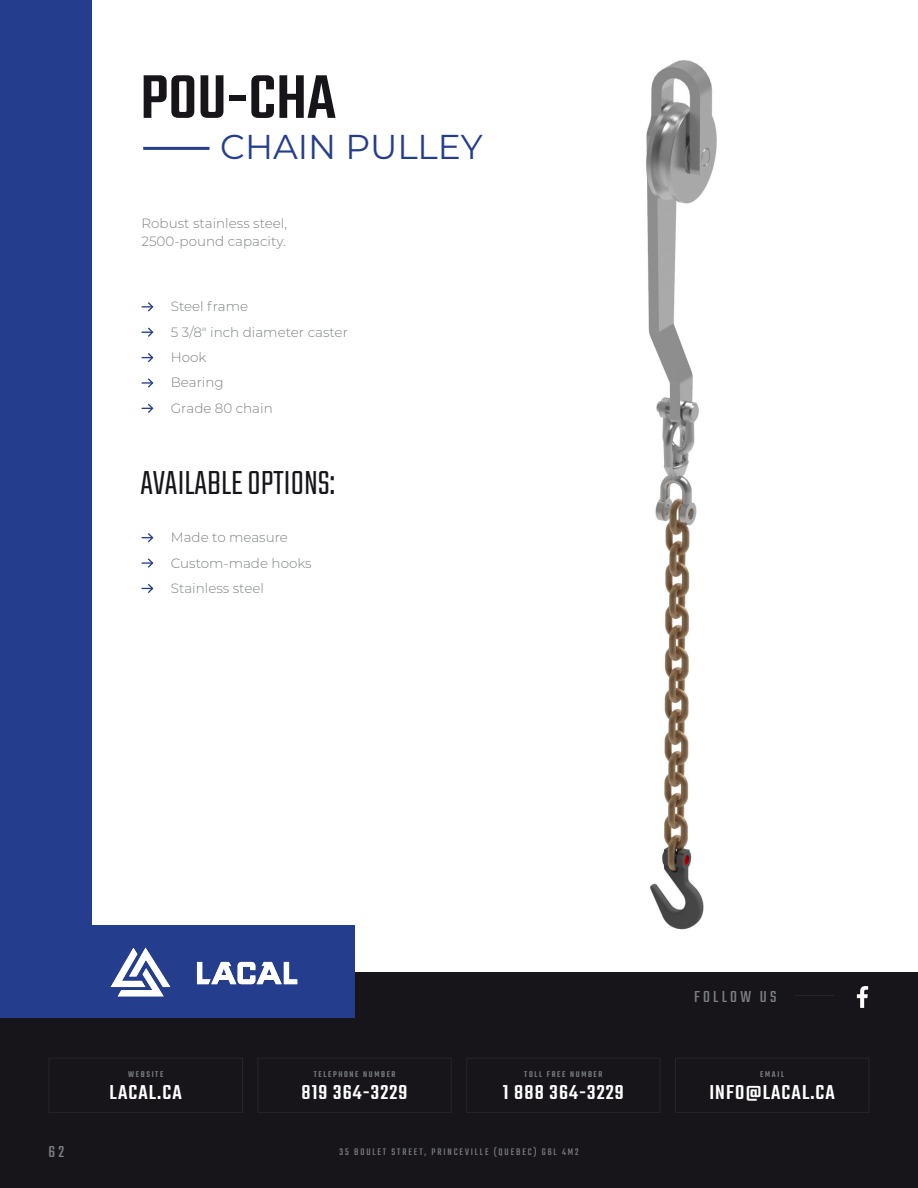
<style>
.page{position:relative;width:918px;height:1188px;background:#fff}
.page>*{position:absolute;margin:0;border:0;box-sizing:border-box;transform-origin:0 0}
.H1_-_Nom_de_machine{font:500 67.5px "Teko";color:#17151a}
.H3_-_Options{font:300 36.75px "Teko";color:#17151a}
.H2_-___de_produit{font:34.5px "Montserrat";color:#253d8d}
.t1{font:500 21.75px "Teko";letter-spacing:.05em;color:#fff}
.t2{font:17.7px "Teko";letter-spacing:.18em;color:#7d8183}
._9_pt_-_Enumeration{font:300 13.5px "Montserrat";color:#7d8183}
._9_pt_-_Texte_descri{font:300 13.5px/18px "Montserrat";color:#7d8183}
.t3{font:10.5px "Teko";letter-spacing:.18em;color:#7d8183}
.t4{font:500 9px "Teko";letter-spacing:.18em;color:#7d8183}
</style>
<div class="page">
<div style="left:0;top:972px;width:918px;height:216px;background:#17151a"></div>
<svg style="left:857px;top:986px;width:11px;height:22px"></svg>
<hr style="left:795px;top:995px;width:39px;height:1px;background:#7d8183">
<img style="left:646px;top:60px;width:71px;height:870px">
<hr style="left:143px;top:147px;width:67px;height:3px;background:#253d8d">
<svg style="left:141px;top:404px;width:12px;height:9px"></svg>
<svg style="left:141px;top:378px;width:12px;height:10px"></svg>
<svg style="left:141px;top:584px;width:12px;height:9px"></svg>
<svg style="left:141px;top:353px;width:12px;height:9px"></svg>
<svg style="left:141px;top:558px;width:12px;height:10px"></svg>
<svg style="left:141px;top:328px;width:12px;height:9px"></svg>
<svg style="left:141px;top:533px;width:12px;height:9px"></svg>
<svg style="left:141px;top:302px;width:12px;height:10px"></svg>
<div style="left:0;top:0;width:92px;height:1018px;background:#253d8d"></div>
<div style="left:0;top:926px;width:355px;height:92px;background:#253d8d"></div>
<svg style="left:197px;top:962px;width:100px;height:22px"></svg>
<svg style="left:111px;top:948px;width:59px;height:48px"></svg>
<p class="H1_-_Nom_de_machine" style="left:140px;top:58px;width:197px">POU-CHA</p>
<p class="H2_-___de_produit" style="left:220px;top:123px;width:264px">CHAIN PULLEY</p>
<p class="_9_pt_-_Texte_descri" style="left:141px;top:214px;width:147px">Robust stainless steel,<br>2500-pound capacity.</p>
<p class="_9_pt_-_Enumeration" style="left:171px;top:297px;width:79px">Steel frame</p>
<p class="_9_pt_-_Enumeration" style="left:171px;top:323px;width:179px">5 3/8″ inch diameter caster</p>
<p class="_9_pt_-_Enumeration" style="left:171px;top:348px;width:37px">Hook</p>
<p class="_9_pt_-_Enumeration" style="left:171px;top:373px;width:54px">Bearing</p>
<p class="_9_pt_-_Enumeration" style="left:171px;top:399px;width:103px">Grade 80 chain</p>
<p class="H3_-_Options" style="left:140px;top:463px;width:196px">AVAILABLE OPTIONS:</p>
<p class="_9_pt_-_Enumeration" style="left:171px;top:528px;width:119px">Made to measure</p>
<p class="_9_pt_-_Enumeration" style="left:171px;top:554px;width:142px">Custom-made hooks</p>
<p class="_9_pt_-_Enumeration" style="left:171px;top:579px;width:95px">Stainless steel</p>
<h3 class="t2" style="left:49px;top:1142px;width:17px">62</h3>
<p class="t4" style="left:128px;top:1069px;width:37px">WEBSITE</p>
<h3 class="t1" style="left:110px;top:1080px;width:74px">LACAL.CA</h3>
<p class="t4" style="left:314px;top:1069px;width:83px">TELEPHONE NUMBER</p>
<h3 class="t1" style="left:302px;top:1080px;width:108px">819 364-3229</h3>
<p class="t4" style="left:524px;top:1069px;width:80px">TOLL FREE NUMBER</p>
<h3 class="t1" style="left:503px;top:1080px;width:123px">1 888 364-3229</h3>
<p class="t3" style="left:340px;top:1146px;width:240px">35 BOULET STREET, PRINCEVILLE (QUEBEC) G6L 4M2</p>
<h3 class="t2" style="left:694px;top:987px;width:84px">FOLLOW US</h3>
<p class="t4" style="left:760px;top:1069px;width:25px">EMAIL</p>
<h3 class="t1" style="left:709px;top:1080px;width:127px">INFO@LACAL.CA</h3>
</div>
